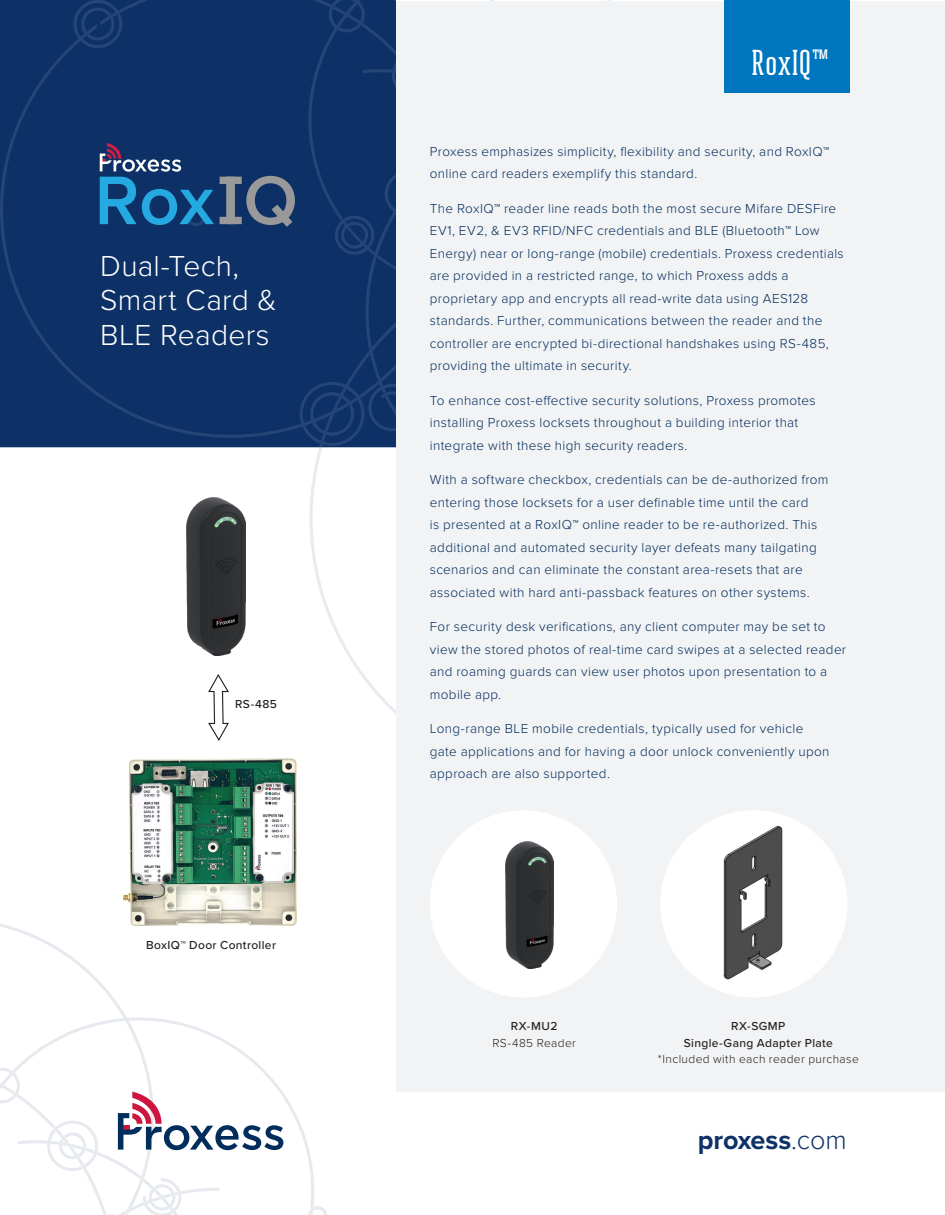
<style>
.page{position:relative;width:945px;height:1215px;background:#fff}
.page>*{position:absolute;margin:0;border:0;box-sizing:border-box;transform-origin:0 0}
.t1{font:600 71.25px "Proxima Nova";color:#24aae1}
.cover_level_title{font:500 36px "Ristretto Slab Pro";letter-spacing:.035em;color:#fff}
.t2{font:300 30px/34.5px "Proxima Nova";letter-spacing:.01em;color:#fff}
.t3{font:700 27px "Proxima Nova";color:#0e3267}
.Body_Copy_2{font:300 13.5px/22.5px "Proxima Nova";letter-spacing:.025em;color:#002b5c}
.LABELS{font:500 12px "Proxima Nova";letter-spacing:.03em;color:#231f20}
.LABELS-2{font:300 12px "Proxima Nova";letter-spacing:.03em;color:#231f20}
.s1{font-weight:300}
</style>
<div class="page">
<svg style="left:283px;top:1093px;width:31px;height:113px"></svg>
<svg style="left:308px;top:1206px;width:19px;height:9px"></svg>
<div style="left:0;top:0;width:305px;height:438px;background:#0d3166"></div>
<svg style="left:305px;top:0;width:306px;height:50px;background:#1f4071"></svg>
<svg style="left:186px;top:207px;width:20px;height:19px"></svg>
<svg style="left:73px;top:0;width:50px;height:48px;background:#15386b"></svg>
<svg style="left:329px;top:0;width:36px;height:32px"></svg>
<div style="left:397px;top:1px;width:548px;height:1091px;background:#f2f3f4"></div>
<svg style="left:0;top:923px;width:283px;height:292px"></svg>
<div style="left:724px;top:0;width:126px;height:93px;background:#0076be"></div>
<svg style="left:220px;top:50px;width:177px;height:541px"></svg>
<svg style="left:100px;top:143px;width:81px;height:29px;background:#465781"></svg>
<img style="left:186px;top:497px;width:60px;height:159px">
<img style="left:123px;top:758px;width:174px;height:168px">
<svg style="left:208px;top:674px;width:21px;height:67px"></svg>
<div style="left:660px;top:810px;width:187px;height:188px;background:#fff;border-radius:50%"></div>
<img style="left:723px;top:825px;width:60px;height:155px">
<div style="left:430px;top:810px;width:187px;height:188px;background:#fff;border-radius:50%"></div>
<img style="left:506px;top:841px;width:47px;height:127px">
<p class="t1" style="left:95px;top:147px;width:121px">Rox</p>
<h2 class="t2" style="left:100px;top:249px;width:178px">Dual-Tech,<br>Smart Card &amp;<br>BLE Readers</h2>
<p class="LABELS" style="left:235px;top:695px;width:44px">RS-485</p>
<p class="LABELS" style="left:146px;top:936px;width:132px">BoxIQ™ Door Controller</p>
<p class="cover_level_title" style="left:752px;top:42px;width:73px">RoxIQ™</p>
<p class="Body_Copy_2" style="left:430px;top:140px;width:401px">Proxess emphasizes simplicity, flexibility and security, and RoxIQ™ online card readers exemplify this standard.</p>
<p class="Body_Copy_2" style="left:430px;top:197px;width:415px">The RoxIQ™ reader line reads both the most secure Mifare DESFire EV1, EV2, &amp; EV3 RFID/NFC credentials and BLE (Bluetooth™ Low Energy) near or long-range (mobile) credentials. Proxess credentials are provided in a restricted range, to which Proxess adds a proprietary app and encrypts all read-write data using AES128 standards. Further, communications between the reader and the controller are encrypted bi-directional handshakes using RS-485, providing the ultimate in security.</p>
<p class="Body_Copy_2" style="left:430px;top:389px;width:387px">To enhance cost-effective security solutions, Proxess promotes installing Proxess locksets throughout a building interior that integrate with these high security readers.</p>
<p class="Body_Copy_2" style="left:430px;top:468px;width:400px">With a software checkbox, credentials can be de-authorized from entering those locksets for a user definable time until the card<br>is presented at a RoxIQ™ online reader to be re-authorized. This additional and automated security layer defeats many tailgating scenarios and can eliminate the constant area-resets that are associated with hard anti-passback features on other systems.</p>
<p class="Body_Copy_2" style="left:430px;top:615px;width:418px">For security desk verifications, any client computer may be set to view the stored photos of real-time card swipes at a selected reader and roaming guards can view user photos upon presentation to a mobile app.</p>
<p class="Body_Copy_2" style="left:430px;top:717px;width:401px">Long-range BLE mobile credentials, typically used for vehicle gate applications and for having a door unlock conveniently upon approach are also supported.</p>
<p class="LABELS" style="left:511px;top:1017px;width:48px">RX-MU2</p>
<p class="LABELS-2" style="left:492px;top:1036px;width:85px">RS-485 Reader</p>
<p class="LABELS" style="left:731px;top:1017px;width:56px">RX-SGMP</p>
<p class="LABELS" style="left:684px;top:1034px;width:151px">Single-Gang Adapter Plate</p>
<p class="LABELS-2" style="left:658px;top:1052px;width:202px">*Included with each reader purchase</p>
<h3 class="t3" style="left:698px;top:1125px;width:151px">proxess<span class="s1">.com</span></h3>
</div>
